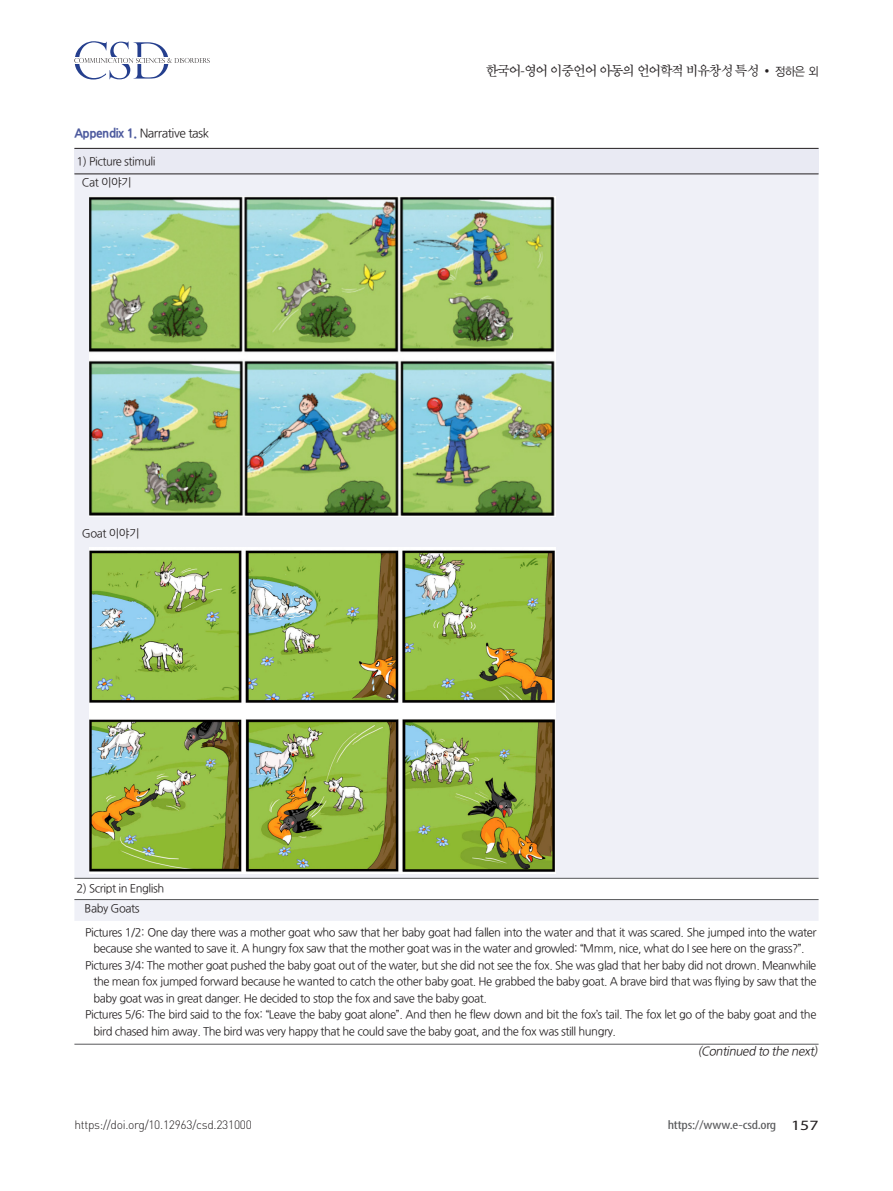
<style>
.page{position:relative;width:893px;height:1191px;background:#fff}
.page>*{position:absolute;margin:0;border:0;box-sizing:border-box;transform-origin:0 0}
.t1{font:14.25px "San Sw M";letter-spacing:-.05em;color:#231f20;scale:.95 1}
.t2{font:condensed 12.75px "Myriad Pro";letter-spacing:-.015em;color:#57585a;scale:1.25 1}
.t3{font:300 12px "DIN Pro";letter-spacing:-.025em;color:#231f20}
.t4{font:12px "Nanum Gothic OTF";letter-spacing:-.04em;color:#231f20}
.t5{font:italic 12px "Nanum Gothic OTF";color:#231f20}
.t6{font:11.25px/21.3px "Nanum Gothic OTF";letter-spacing:-.04em;color:#231f20}
.s1{font-family:"Nanum Gothic OTF Extra";font-weight:700;color:#4d5a9e}
.s2{font-family:"Dotum"}
.s3{font-family:"YDVYGO32";font-size:12px}
.s4{font-stretch:normal;font-size:14.25px;color:#231f20}
</style>
<div class="page">
<svg style="left:74px;top:41px;width:136px;height:38px"></svg>
<div style="left:74px;top:148px;width:745px;height:26px;background:#e9eaf3"></div>
<div style="left:74px;top:175px;width:745px;height:746px;background:#eff0f7"></div>
<hr style="left:74px;top:878px;width:745px;height:1px;background:#57585a">
<hr style="left:74px;top:899px;width:745px;height:1px;background:#57585a">
<hr style="left:74px;top:148px;width:745px;height:1px;background:#231f20">
<hr style="left:74px;top:174px;width:745px;height:1px;background:#231f20">
<hr style="left:74px;top:1044px;width:745px;height:1px;background:#57585a">
<img style="left:89px;top:197px;width:467px;height:319px">
<img style="left:89px;top:547px;width:467px;height:326px">
<p class="t4" style="left:74px;top:126px;width:136px"><span class="s1">Appendix 1.</span> Narrative task</p>
<p class="t6" style="left:82px;top:150px;width:75px;text-indent:-5px">1) Picture stimuli<br>Cat 이야기</p>
<p class="t6" style="left:82px;top:523px;width:59px">Goat 이야기</p>
<p class="t1" style="left:486px;top:64px;width:352px">한국어-영어 이중언어 아동의 언어학적 비유창성 특성 <span class="s2">•</span> <span class="s3">정하은 외</span></p>
<p class="t6" style="left:85px;top:879px;width:81px;line-height:19.2px;text-indent:-8px">2) Script in English<br>Baby Goats</p>
<p class="t6" style="left:85px;top:921px;width:733px">Pictures 1/2: One day there was a mother goat who saw that her baby goat had fallen into the water and that it was scared. She jumped into the water</p>
<p class="t6" style="left:94px;top:937px;width:713px">because she wanted to save it. A hungry fox saw that the mother goat was in the water and growled: “Mmm, nice, what do I see here on the grass?”.</p>
<p class="t6" style="left:85px;top:954px;width:733px">Pictures 3/4: The mother goat pushed the baby goat out of the water, but she did not see the fox. She was glad that her baby did not drown. Meanwhile</p>
<p class="t6" style="left:94px;top:970px;width:725px">the mean fox jumped forward because he wanted to catch the other baby goat. He grabbed the baby goat. A brave bird that was flying by saw that the</p>
<p class="t6" style="left:94px;top:987px;width:395px">baby goat was in great danger. He decided to stop the fox and save the baby goat.</p>
<p class="t6" style="left:85px;top:1003px;width:733px">Pictures 5/6: The bird said to the fox: “Leave the baby goat alone”. And then he flew down and bit the fox’s tail. The fox let go of the baby goat and the</p>
<p class="t6" style="left:94px;top:1020px;width:524px">bird chased him away. The bird was very happy that he could save the baby goat, and the fox was still hungry.</p>
<p class="t5" style="left:697px;top:1044px;width:124px">(Continued to the next)</p>
<p class="t3" style="left:74px;top:1116px;width:179px">https://doi.org/10.12963/csd.231000</p>
<p class="t2" style="left:668px;top:1117px;width:122px">https://www.e-csd.org <span class="s4">157</span></p>
</div>
